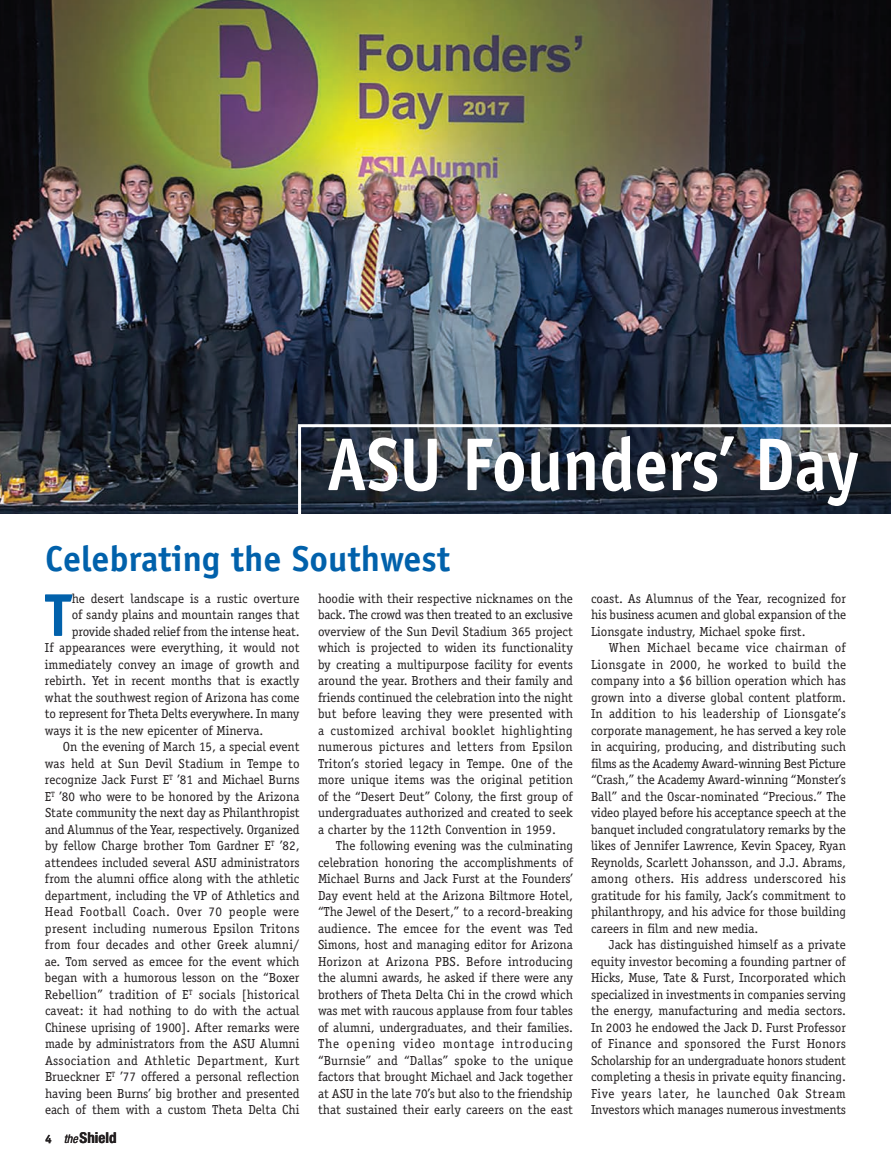
<style>
.page{position:relative;width:891px;height:1161px;background:#fff}
.page>*{position:absolute;margin:0;border:0;box-sizing:border-box;transform-origin:0 0}
.t1{font:700 75px "Officina Sans";color:#fff;scale:.9 1}
.t2{font:700 60.75px "Officina Sans";color:#0161ab}
.t3{font:700 36px "Officina Sans";color:#0161ab}
.t4{font:700 condensed 15px "Helvetica Neue";color:#231f20}
.t5{font:13.2px/16.5px "Officina Serif";color:#231f20;text-align:justify}
.t6{font:13.2px "Officina Serif";letter-spacing:.02em;color:#231f20}
.t7{font:13.2px "Officina Serif";letter-spacing:.025em;color:#231f20}
.t8{font:13.2px "Officina Serif";letter-spacing:.03em;color:#231f20}
.s1{font-family:"Officina Sans";font-stretch:normal;font-size:12px}
.s2{font-weight:400;font-style:italic;font-size:12px}
</style>
<div class="page">
<img style="left:0;top:0;width:891px;height:514px">
<svg style="left:298px;top:424px;width:593px;height:90px;background:#313a46"></svg>
<h1 class="t1" style="left:327px;top:418px;width:593px">ASU Founders’ Day</h1>
<h3 class="t3" style="left:45px;top:536px;width:407px">Celebrating the Southwest</h3>
<p class="t5" style="left:318px;top:590px;width:257px">hoodie with their respective nicknames on the back. The crowd was then treated to an exclusive overview of the Sun Devil Stadium 365 project which is projected to widen its functionality by creating a multipurpose facility for events around the year. Brothers and their family and friends continued the celebration into the night but before leaving they were presented with a customized archival booklet highlighting numerous pictures and letters from Epsilon Triton’s storied legacy in Tempe. One of the more unique items was the original petition of the “Desert Deut” Colony, the first group of undergraduates authorized and created to seek a charter by the 112th Convention in 1959.</p>
<p class="t5" style="left:318px;top:838px;width:257px;text-indent:18px">The following evening was the culminating celebration honoring the accomplishments of Michael Burns and Jack Furst at the Founders’ Day event held at the Arizona Biltmore Hotel, “The Jewel of the Desert,” to a record-breaking audience. The emcee for the event was Ted Simons, host and managing editor for Arizona Horizon at Arizona PBS. Before introducing the alumni awards, he asked if there were any brothers of Theta Delta Chi in the crowd which was met with raucous applause from four tables of alumni, undergraduates, and their families.<br>The opening video montage introducing “Burnsie” and “Dallas” spoke to the unique factors that brought Michael and Jack together at ASU in the late 70’s but also to the friendship that sustained their early careers on the east</p>
<h2 class="t2" style="left:45px;top:577px;width:28px">T</h2>
<p class="t5" style="left:72px;top:590px;width:229px">he desert landscape is a rustic overture</p>
<p class="t5" style="left:72px;top:607px;width:229px">of sandy plains and mountain ranges that</p>
<p class="t5" style="left:72px;top:623px;width:229px">provide shaded relief from the intense heat.</p>
<p class="t5" style="left:45px;top:640px;width:256px">If appearances were everything, it would not</p>
<p class="t5" style="left:45px;top:656px;width:256px">immediately convey an image of growth and</p>
<p class="t5" style="left:45px;top:673px;width:256px">rebirth. Yet in recent months that is exactly</p>
<p class="t5" style="left:45px;top:689px;width:256px">what the southwest region of Arizona has come</p>
<p class="t5" style="left:45px;top:706px;width:256px">to represent for Theta Delts everywhere. In many</p>
<p class="t5" style="left:45px;top:722px;width:220px">ways it is the new epicenter of Minerva.</p>
<p class="t5" style="left:63px;top:739px;width:238px">On the evening of March 15, a special event</p>
<p class="t5" style="left:45px;top:755px;width:256px">was held at Sun Devil Stadium in Tempe to</p>
<p class="t5" style="left:45px;top:772px;width:256px">recognize Jack Furst E<sup>T</sup> ’81 and Michael Burns</p>
<p class="t5" style="left:45px;top:788px;width:256px">E<sup>T</sup> ’80 who were to be honored by the Arizona</p>
<p class="t5" style="left:45px;top:805px;width:256px">State community the next day as Philanthropist</p>
<p class="t5" style="left:45px;top:821px;width:256px">and Alumnus of the Year, respectively. Organized</p>
<p class="t5" style="left:45px;top:838px;width:256px">by fellow Charge brother Tom Gardner E<sup>T</sup> ’82,</p>
<p class="t5" style="left:45px;top:854px;width:256px">attendees included several ASU administrators</p>
<p class="t5" style="left:45px;top:871px;width:256px">from the alumni office along with the athletic</p>
<p class="t5" style="left:45px;top:887px;width:256px">department, including the VP of Athletics and</p>
<p class="t8" style="left:45px;top:904px;width:256px">Head Football Coach. Over 70 people were</p>
<p class="t6" style="left:45px;top:921px;width:256px">present including numerous Epsilon Tritons</p>
<p class="t5" style="left:45px;top:937px;width:256px">from four decades and other Greek alumni/</p>
<p class="t5" style="left:45px;top:953px;width:256px">ae. Tom served as emcee for the event which</p>
<p class="t5" style="left:45px;top:970px;width:256px">began with a humorous lesson on the “Boxer</p>
<p class="t5" style="left:45px;top:986px;width:256px">Rebellion” tradition of E<sup>T</sup> socials [historical</p>
<p class="t5" style="left:45px;top:1003px;width:256px">caveat: it had nothing to do with the actual</p>
<p class="t5" style="left:45px;top:1019px;width:256px">Chinese uprising of 1900]. After remarks were</p>
<p class="t5" style="left:45px;top:1036px;width:256px">made by administrators from the ASU Alumni</p>
<p class="t7" style="left:45px;top:1053px;width:256px">Association and Athletic Department, Kurt</p>
<p class="t5" style="left:45px;top:1069px;width:256px">Brueckner E<sup>T</sup> ’77 offered a personal reflection</p>
<p class="t5" style="left:45px;top:1085px;width:256px">having been Burns’ big brother and presented</p>
<p class="t5" style="left:45px;top:1102px;width:256px">each of them with a custom Theta Delta Chi</p>
<p class="t4" style="left:45px;top:1128px;width:73px"><span class="s1">4</span> <span class="s2">the</span> Shield</p>
<p class="t5" style="left:591px;top:590px;width:257px">coast. As Alumnus of the Year, recognized for his business acumen and global expansion of the Lionsgate industry, Michael spoke first.</p>
<p class="t5" style="left:591px;top:640px;width:257px;text-indent:18px">When Michael became vice chairman of Lionsgate in 2000, he worked to build the company into a $6 billion operation which has grown into a diverse global content platform.<br>In addition to his leadership of Lionsgate’s corporate management, he has served a key role in acquiring, producing, and distributing such films as the Academy Award-winning Best Picture “Crash,” the Academy Award-winning “Monster’s Ball” and the Oscar-nominated “Precious.” The video played before his acceptance speech at the banquet included congratulatory remarks by the likes of Jennifer Lawrence, Kevin Spacey, Ryan Reynolds, Scarlett Johansson, and J.J. Abrams, among others. His address underscored his gratitude for his family, Jack’s commitment to philanthropy, and his advice for those building careers in film and new media.</p>
<p class="t5" style="left:591px;top:937px;width:257px;text-indent:18px">Jack has distinguished himself as a private equity investor becoming a founding partner of Hicks, Muse, Tate &amp; Furst, Incorporated which specialized in investments in companies serving the energy, manufacturing and media sectors.<br>In 2003 he endowed the Jack D. Furst Professor of Finance and sponsored the Furst Honors Scholarship for an undergraduate honors student completing a thesis in private equity financing.<br>Five years later, he launched Oak Stream Investors which manages numerous investments</p>
</div>
